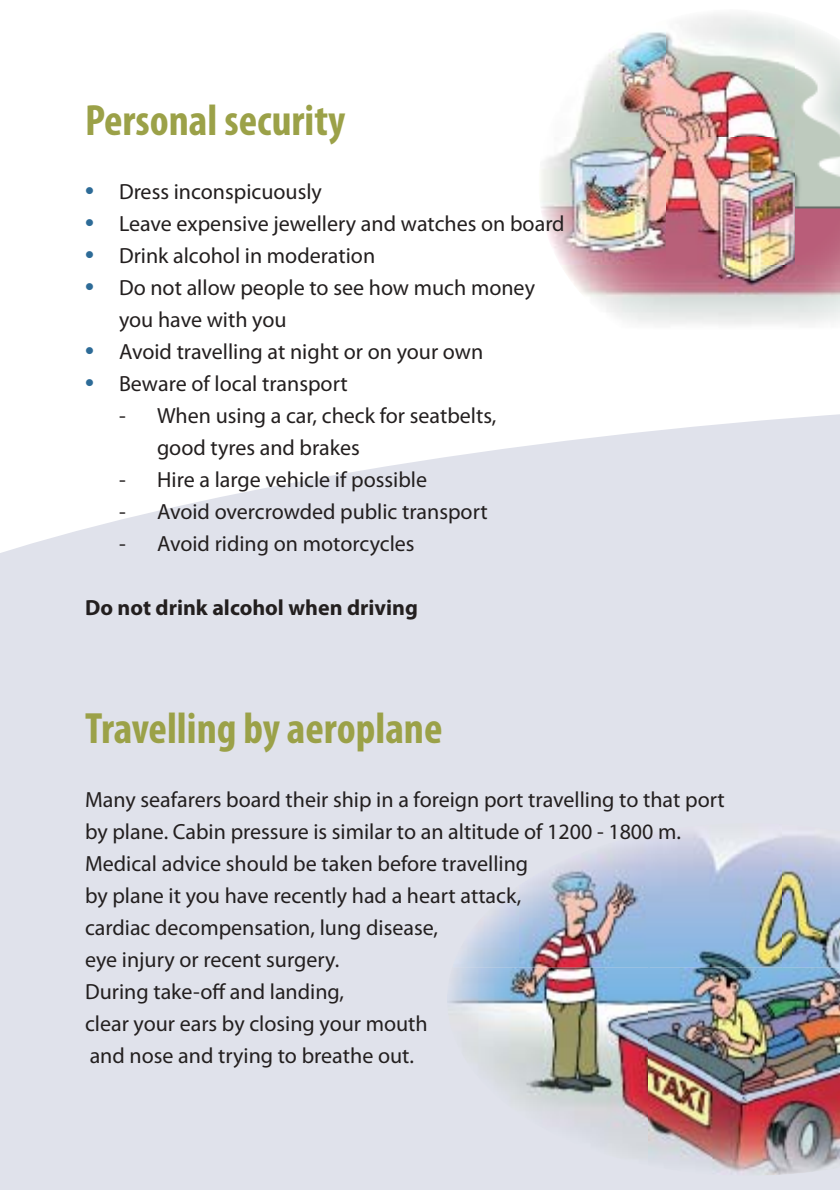
<style>
.page{position:relative;width:840px;height:1190px;background:#fff}
.page>*{position:absolute;margin:0;border:0;box-sizing:border-box;transform-origin:0 0}
.t1{font:700 condensed 44px "Myriad Pro";color:#9ba148}
.t2{font:22px/32px "Myriad Pro";color:#231f1f}
.t3{font:700 22px "Myriad Pro";color:#231f1f}
</style>
<div class="page">
<div style="left:0;top:904px;width:839px;height:286px;background:#e0e2eb"></div>
<svg style="left:0;top:414px;width:839px;height:490px;background:#e3e5ed"></svg>
<img style="left:576px;top:32px;width:91px;height:105px">
<img style="left:667px;top:14px;width:129px;height:123px">
<img style="left:796px;top:25px;width:43px;height:112px">
<img style="left:541px;top:137px;width:298px;height:128px">
<img style="left:563px;top:265px;width:276px;height:60px">
<img style="left:447px;top:967px;width:392px;height:208px">
<img style="left:518px;top:823px;width:321px;height:144px">
<img style="left:452px;top:884px;width:67px;height:83px">
<h1 class="t1" style="left:85px;top:104px;width:262px">Personal security</h1>
<p class="t2" style="left:119px;top:178px;width:447px">Dress inconspicuously<br>Leave expensive jewellery and watches on board<br>Drink alcohol in moderation<br>Do not allow people to see how much money you have with you<br>Avoid travelling at night or on your own<br>Beware of local transport</p>
<p class="t2" style="left:157px;top:402px;width:341px;text-indent:-38px">- When using a car, check for seatbelts, good tyres and brakes</p>
<p class="t2" style="left:119px;top:466px;width:310px">- Hire a large vehicle if possible</p>
<p class="t2" style="left:119px;top:498px;width:370px">- Avoid overcrowded public transport</p>
<p class="t2" style="left:119px;top:530px;width:297px">- Avoid riding on motorcycles</p>
<p class="t3" style="left:85px;top:600px;width:334px">Do not drink alcohol when driving</p>
<h1 class="t1" style="left:85px;top:712px;width:359px">Travelling by aeroplane</h1>
<p class="t2" style="left:85px;top:786px;width:641px">Many seafarers board their ship in a foreign port travelling to that port by plane. Cabin pressure is similar to an altitude of 1200 - 1800 m.<br>Medical advice should be taken before travelling<br>by plane it you have recently had a heart attack,<br>cardiac decompensation, lung disease,<br>eye injury or recent surgery.<br>During take-off and landing,<br>clear your ears by closing your mouth<br>and nose and trying to breathe out.</p>
</div>
